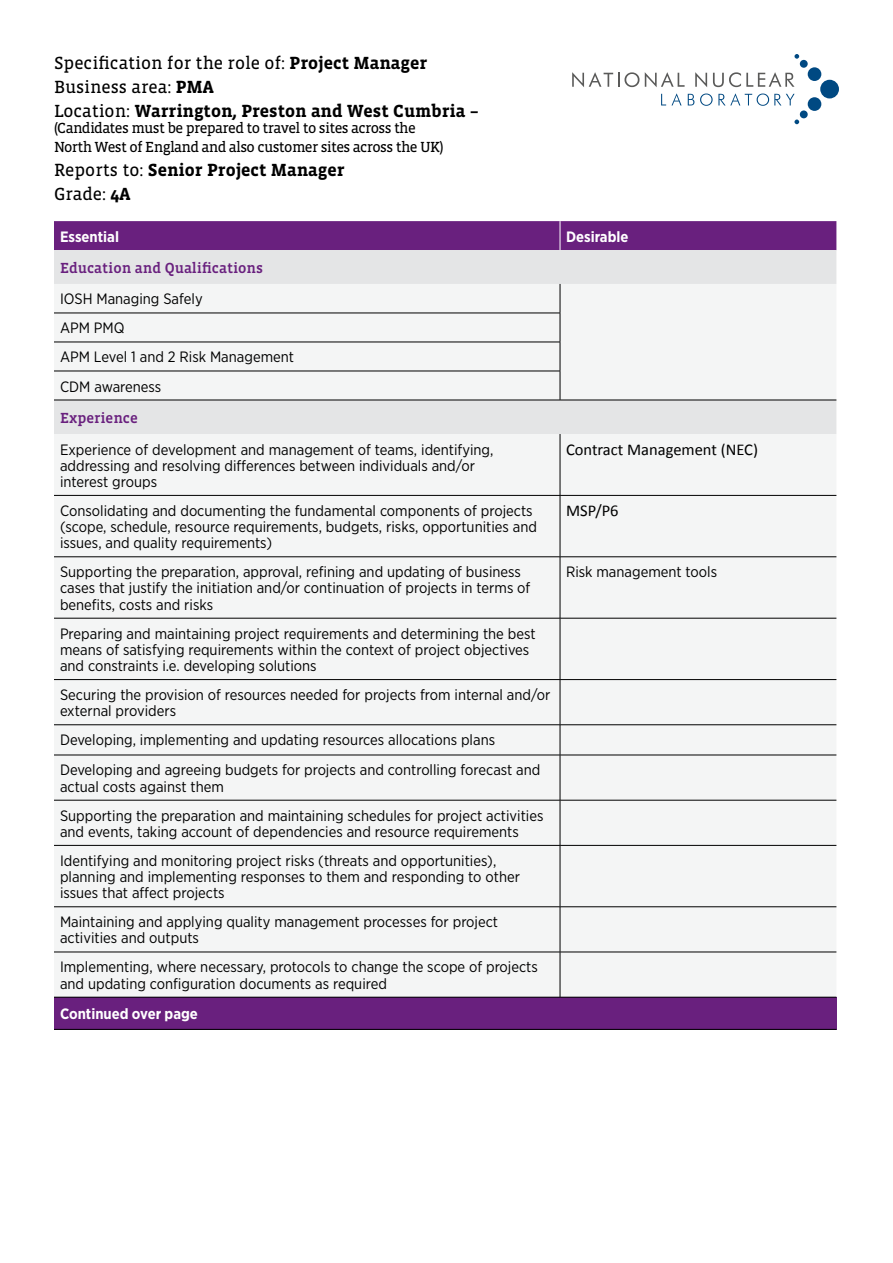
<style>
.page{position:relative;width:893px;height:1263px;background:#fff}
.page>*{position:absolute;margin:0;border:0;box-sizing:border-box;transform-origin:0 0}
.t1{font:700 18px/23.7px "Vista Slab OTCE";color:#000}
.t2{font:16.5px "Calibri";color:#000}
.t3{font:15px/16.2px "Gotham Narrow";color:#000}
.t4{font:15px/19.5px "Vista Slab OTCE";letter-spacing:-.04em;color:#000}
.t5{font:500 15px "Vista Slab OTCE";color:#69207e}
.t6{font:700 15px "Gotham Narrow";color:#fff}
.s1{font-weight:400}
</style>
<div class="page">
<div style="left:820px;top:80px;width:19px;height:18px;background:#004982;border-radius:50%"></div>
<div style="left:808px;top:97px;width:13px;height:14px;background:#004982;border-radius:50%"></div>
<div style="left:800px;top:110px;width:8px;height:8px;background:#004982;border-radius:50%"></div>
<svg style="left:794px;top:120px;width:5px;height:4px"></svg>
<div style="left:808px;top:67px;width:13px;height:14px;background:#004982;border-radius:50%"></div>
<div style="left:800px;top:60px;width:8px;height:8px;background:#004982;border-radius:50%"></div>
<svg style="left:794px;top:54px;width:5px;height:5px"></svg>
<svg style="left:661px;top:93px;width:21px;height:12px"></svg>
<svg style="left:688px;top:94px;width:6px;height:11px"></svg>
<svg style="left:700px;top:93px;width:95px;height:13px"></svg>
<svg style="left:572px;top:72px;width:67px;height:15px"></svg>
<svg style="left:645px;top:72px;width:40px;height:15px"></svg>
<svg style="left:695px;top:72px;width:12px;height:15px"></svg>
<svg style="left:713px;top:72px;width:81px;height:15px"></svg>
<div style="left:54px;top:250px;width:782px;height:34px;background:#e4e5e6"></div>
<div style="left:54px;top:284px;width:782px;height:713px;background:#f4f5f5"></div>
<div style="left:54px;top:997px;width:782px;height:32px;background:#69207e"></div>
<hr style="left:54px;top:313px;width:506px;height:1px;background:#000">
<hr style="left:54px;top:342px;width:506px;height:1px;background:#000">
<hr style="left:54px;top:371px;width:506px;height:1px;background:#000">
<svg style="left:560px;top:284px;width:1px;height:116px"></svg>
<hr style="left:54px;top:400px;width:506px;height:1px;background:#000">
<hr style="left:560px;top:400px;width:276px;height:1px;background:#000">
<hr style="left:560px;top:434px;width:1px;height:61px;background:#000">
<hr style="left:54px;top:495px;width:506px;height:1px;background:#000">
<hr style="left:560px;top:495px;width:276px;height:1px;background:#000">
<hr style="left:560px;top:496px;width:1px;height:61px;background:#000">
<hr style="left:54px;top:556px;width:506px;height:1px;background:#000">
<hr style="left:560px;top:556px;width:276px;height:1px;background:#000">
<hr style="left:560px;top:557px;width:1px;height:61px;background:#000">
<hr style="left:54px;top:618px;width:506px;height:1px;background:#000">
<hr style="left:560px;top:618px;width:276px;height:1px;background:#000">
<hr style="left:560px;top:618px;width:1px;height:61px;background:#000">
<hr style="left:54px;top:679px;width:506px;height:1px;background:#000">
<hr style="left:560px;top:679px;width:276px;height:1px;background:#000">
<hr style="left:560px;top:680px;width:1px;height:44px;background:#000">
<hr style="left:54px;top:724px;width:506px;height:1px;background:#000">
<hr style="left:560px;top:724px;width:276px;height:1px;background:#000">
<hr style="left:560px;top:725px;width:1px;height:30px;background:#000">
<hr style="left:54px;top:755px;width:506px;height:1px;background:#000">
<hr style="left:560px;top:755px;width:276px;height:1px;background:#000">
<hr style="left:560px;top:755px;width:1px;height:45px;background:#000">
<hr style="left:54px;top:800px;width:506px;height:1px;background:#000">
<hr style="left:560px;top:800px;width:276px;height:1px;background:#000">
<hr style="left:560px;top:800px;width:1px;height:45px;background:#000">
<hr style="left:54px;top:845px;width:506px;height:1px;background:#000">
<hr style="left:560px;top:845px;width:276px;height:1px;background:#000">
<hr style="left:560px;top:845px;width:1px;height:61px;background:#000">
<hr style="left:54px;top:906px;width:506px;height:1px;background:#000">
<hr style="left:560px;top:906px;width:276px;height:1px;background:#000">
<hr style="left:560px;top:907px;width:1px;height:45px;background:#000">
<hr style="left:54px;top:952px;width:506px;height:1px;background:#000">
<hr style="left:560px;top:952px;width:276px;height:1px;background:#000">
<hr style="left:560px;top:952px;width:1px;height:45px;background:#000">
<hr style="left:54px;top:997px;width:506px;height:1px;background:#000">
<hr style="left:560px;top:997px;width:276px;height:1px;background:#000">
<hr style="left:54px;top:1029px;width:506px;height:1px;background:#000">
<hr style="left:560px;top:1029px;width:276px;height:1px;background:#000">
<div style="left:54px;top:221px;width:782px;height:29px;background:#69207e"></div>
<p class="t1" style="left:54px;top:51px;width:426px"><span class="s1">Specification for the role of:</span> Project Manager<br><span class="s1">Business area:</span> PMA<br><span class="s1">Location:</span> Warrington, Preston and West Cumbria –</p>
<p class="t4" style="left:54px;top:118px;width:391px">(Candidates must be prepared to travel to sites across the<br>North West of England and also customer sites across the UK)</p>
<p class="t1" style="left:54px;top:158px;width:292px"><span class="s1">Reports to:</span> Senior Project Manager<br><span class="s1">Grade:</span> 4A</p>
<p class="t6" style="left:60px;top:227px;width:60px">Essential</p>
<p class="t6" style="left:566px;top:227px;width:64px">Desirable</p>
<p class="t5" style="left:60px;top:260px;width:204px">Education and Qualifications</p>
<p class="t3" style="left:60px;top:284px;width:236px;line-height:29px">IOSH Managing Safely<br>APM PMQ<br>APM Level 1 and 2 Risk Management<br>CDM awareness</p>
<p class="t5" style="left:60px;top:410px;width:79px">Experience</p>
<p class="t3" style="left:60px;top:441px;width:435px">Experience of development and management of teams, identifying, addressing and resolving differences between individuals and/or interest groups</p>
<p class="t2" style="left:566px;top:438px;width:193px">Contract Management (NEC)</p>
<p class="t3" style="left:60px;top:502px;width:479px">Consolidating and documenting the fundamental components of projects (scope, schedule, resource requirements, budgets, risks, opportunities and issues, and quality requirements)</p>
<p class="t2" style="left:566px;top:499px;width:54px">MSP/P6</p>
<p class="t3" style="left:60px;top:564px;width:472px">Supporting the preparation, approval, refining and updating of business cases that justify the initiation and/or continuation of projects in terms of benefits, costs and risks</p>
<p class="t3" style="left:566px;top:564px;width:153px">Risk management tools</p>
<p class="t3" style="left:60px;top:625px;width:477px">Preparing and maintaining project requirements and determining the best means of satisfying requirements within the context of project objectives and constraints i.e. developing solutions</p>
<p class="t3" style="left:60px;top:686px;width:492px">Securing the provision of resources needed for projects from internal and/or external providers</p>
<p class="t3" style="left:60px;top:725px;width:482px;line-height:30.2px">Developing, implementing and updating resources allocations plans<br>Developing and agreeing budgets for projects and controlling forecast and</p>
<p class="t3" style="left:60px;top:772px;width:485px;line-height:29px">actual costs against them<br>Supporting the preparation and maintaining schedules for project activities</p>
<p class="t3" style="left:60px;top:817px;width:460px;line-height:29px">and events, taking account of dependencies and resource requirements<br>Identifying and monitoring project risks (threats and opportunities),</p>
<p class="t3" style="left:60px;top:868px;width:462px">planning and implementing responses to them and responding to other issues that affect projects</p>
<p class="t3" style="left:60px;top:913px;width:440px">Maintaining and applying quality management processes for project activities and outputs</p>
<p class="t3" style="left:60px;top:959px;width:479px">Implementing, where necessary, protocols to change the scope of projects and updating configuration documents as required</p>
<p class="t6" style="left:60px;top:1004px;width:139px">Continued over page</p>
</div>
